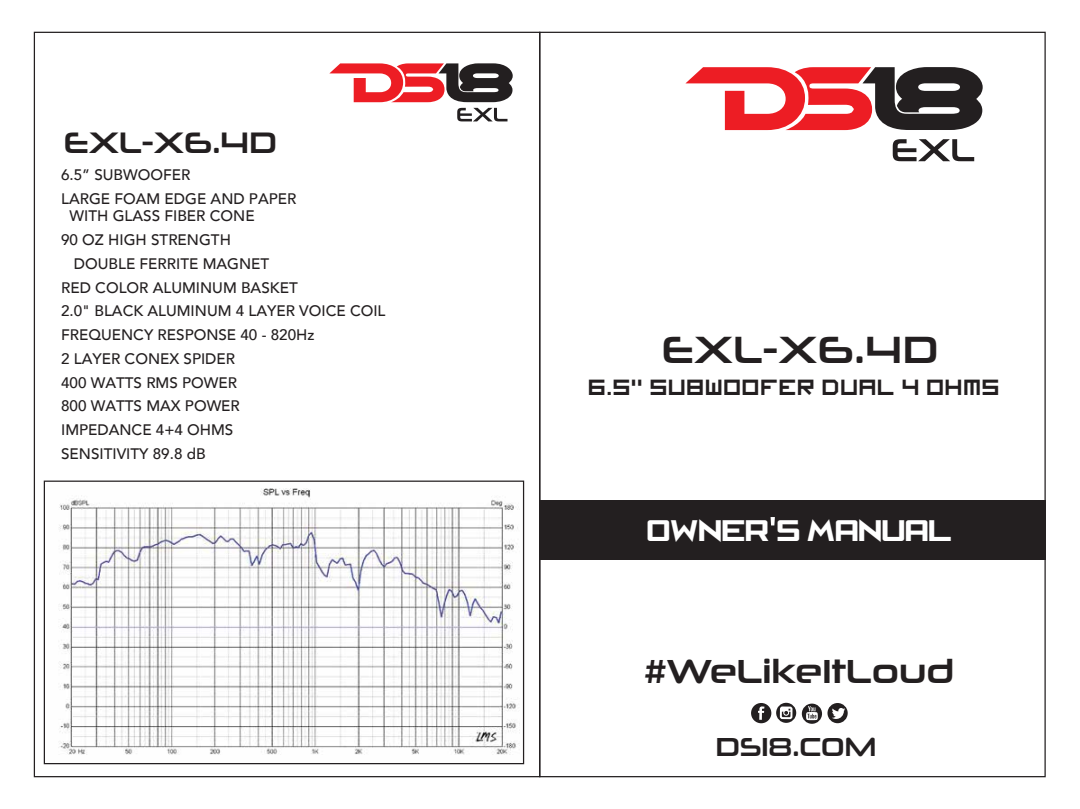
<style>
.page{position:relative;width:1080px;height:809px;background:#fff}
.page>*{position:absolute;margin:0;border:0;box-sizing:border-box;transform-origin:0 0}
.t1{font:38.5px "Neuropolitical Rg";letter-spacing:.01em;color:#231f20}
.t2{font:33.75px "Neuropolitical Rg";color:#231f20}
.t3{font:30px "Neuropolitical Rg";color:#231f20}
.t4{font:27.5px "Cafe Nero M54";color:#fff}
.t5{font:26.38px "Neuropolitical Rg";color:#231f20}
.t6{font:24.62px "imagine font";color:#231f20}
.t7{font:500 15.25px/23.8px "Avenir";color:#231f20}
</style>
<div class="page">
<div style="left:539px;top:500px;width:506px;height:59px;background:#231f20"></div>
<svg style="left:770px;top:517px;width:4px;height:8px"></svg>
<svg style="left:685px;top:67px;width:297px;height:63px"></svg>
<svg style="left:892px;top:139px;width:81px;height:22px"></svg>
<svg style="left:329px;top:63px;width:183px;height:39px"></svg>
<svg style="left:457px;top:108px;width:50px;height:13px"></svg>
<svg style="left:751px;top:702px;width:70px;height:22px"></svg>
<svg style="left:827px;top:703px;width:20px;height:20px"></svg>
<img style="left:58px;top:481px;width:467px;height:282px">
<div style="left:44px;top:480px;width:480px;height:284px;border:1px solid #231f20"></div>
<h3 class="t3" style="left:64px;top:123px;width:215px">EXL-X6.4D</h3>
<p class="t7" style="left:61px;top:162px;width:237px">6.5” SUBWOOFER<br>LARGE FOAM EDGE AND PAPER</p>
<p class="t7" style="left:61px;top:203px;width:195px;text-indent:8px">WITH GLASS FIBER CONE<br>90 OZ HIGH STRENGTH</p>
<p class="t7" style="left:61px;top:251px;width:326px;text-indent:13px">DOUBLE FERRITE MAGNET<br>RED COLOR ALUMINUM BASKET<br>2.0" BLACK ALUMINUM 4 LAYER VOICE COIL<br>FREQUENCY RESPONSE 40 - 820Hz<br>2 LAYER CONEX SPIDER<br>400 WATTS RMS POWER<br>800 WATTS MAX POWER<br>IMPEDANCE 4+4 OHMS<br>SENSITIVITY 89.8 dB</p>
<h1 class="t1" style="left:661px;top:325px;width:278px">EXL-X6.4D</h1>
<h3 class="t6" style="left:589px;top:380px;width:413px">6.5” SUBWOOFER DUAL 4 OHMS</h3>
<h3 class="t4" style="left:646px;top:515px;width:306px">OWNER’S MANUAL</h3>
<h2 class="t2" style="left:644px;top:650px;width:311px">#WeLikeItLoud</h2>
<h3 class="t5" style="left:715px;top:730px;width:162px">DS18.COM</h3>
</div>
